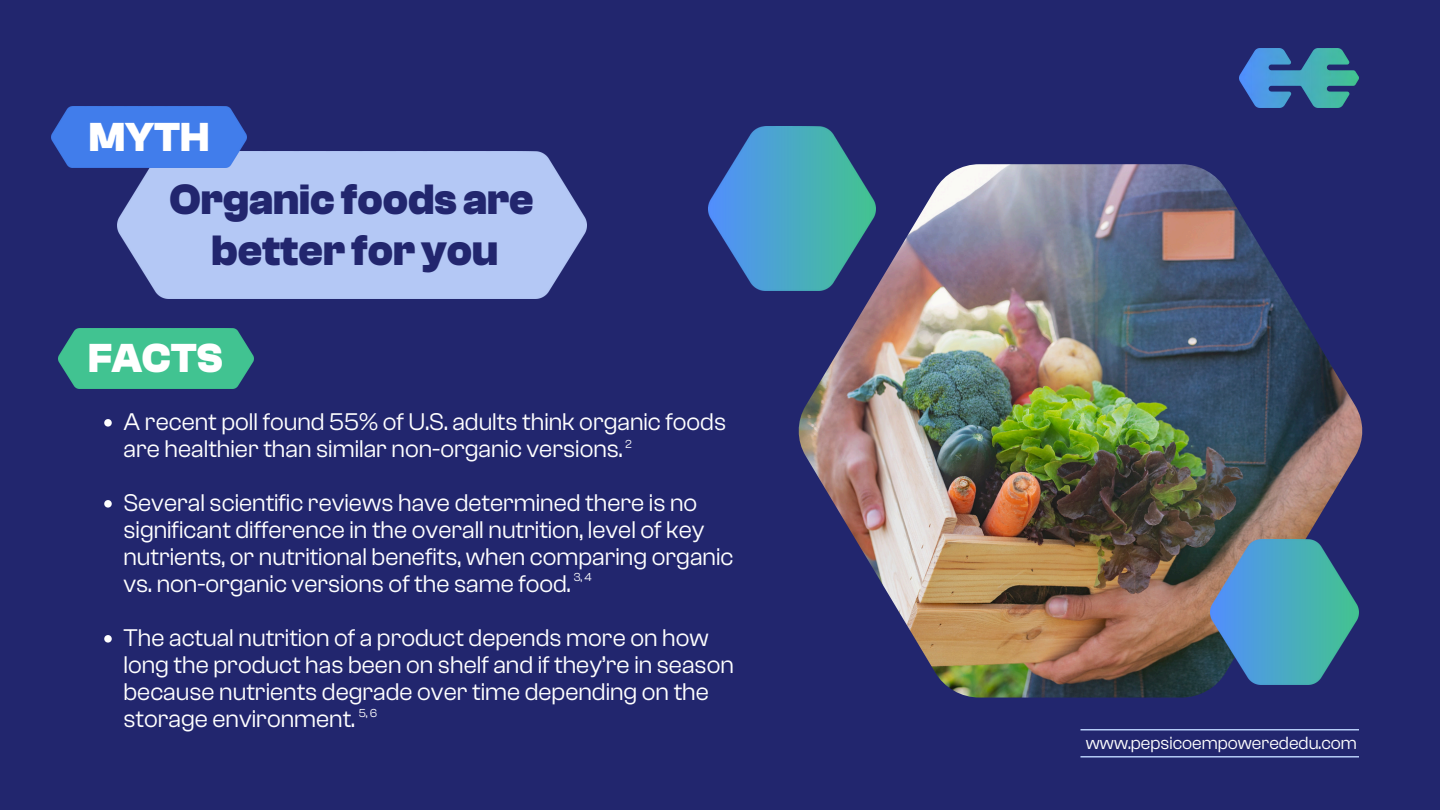
<style>
.page{position:relative;width:1440px;height:810px;background:#22266e}
.page>*{position:absolute;margin:0;border:0;box-sizing:border-box;transform-origin:0 0}
.t1{font:700 44px/51px "Clash Grotesk";color:#22266e;text-align:center}
.t2{font:700 42px "Clash Grotesk";color:#fff}
.t3{font:25px/27px "Clash Grotesk";color:#fff}
.t4{font:18.3px "Clash Grotesk";color:#fff}
.t5{font:12px "Clash Grotesk";color:#fff}
</style>
<div class="page">
<img style="left:797px;top:164px;width:566px;height:534px">
<img style="left:708px;top:127px;width:168px;height:163px">
<img style="left:1210px;top:539px;width:149px;height:145px">
<img style="left:118px;top:152px;width:468px;height:147px">
<img style="left:52px;top:107px;width:195px;height:61px">
<svg style="left:104px;top:419px;width:8px;height:8px"></svg>
<svg style="left:104px;top:500px;width:8px;height:8px"></svg>
<svg style="left:104px;top:635px;width:8px;height:8px"></svg>
<img style="left:58px;top:328px;width:195px;height:61px">
<hr style="left:1080px;top:756px;width:279px;height:2px;background:#b5ccf6">
<hr style="left:1080px;top:729px;width:279px;height:1px;background:#b5ccf6">
<img style="left:1240px;top:48px;width:119px;height:59px">
<p class="t2" style="left:89px;top:114px;width:122px">MYTH</p>
<h1 class="t1" style="left:169px;top:174px;width:366px">Organic foods are better for you</h1>
<p class="t2" style="left:88px;top:335px;width:136px">FACTS</p>
<p class="t3" style="left:123px;top:408px;width:604px">A recent poll found 55% of U.S. adults think organic foods are healthier than similar non-organic versions.</p>
<p class="t3" style="left:123px;top:489px;width:611px">Several scientific reviews have determined there is no significant difference in the overall nutrition, level of key nutrients, or nutritional benefits, when comparing organic vs. non-organic versions of the same food.</p>
<p class="t3" style="left:123px;top:624px;width:612px">The actual nutrition of a product depends more on how long the product has been on shelf and if they’re in season because nutrients degrade over time depending on the storage environment.</p>
<p class="t5" style="left:625px;top:437px;width:8px">2</p>
<h1 class="t5" style="left:574px;top:571px;width:20px">3, 4</h1>
<p class="t5" style="left:359px;top:707px;width:20px">5, 6</p>
<h2 class="t4" style="left:1086px;top:733px;width:273px">www.pepsicoempowerededu.com</h2>
</div>
